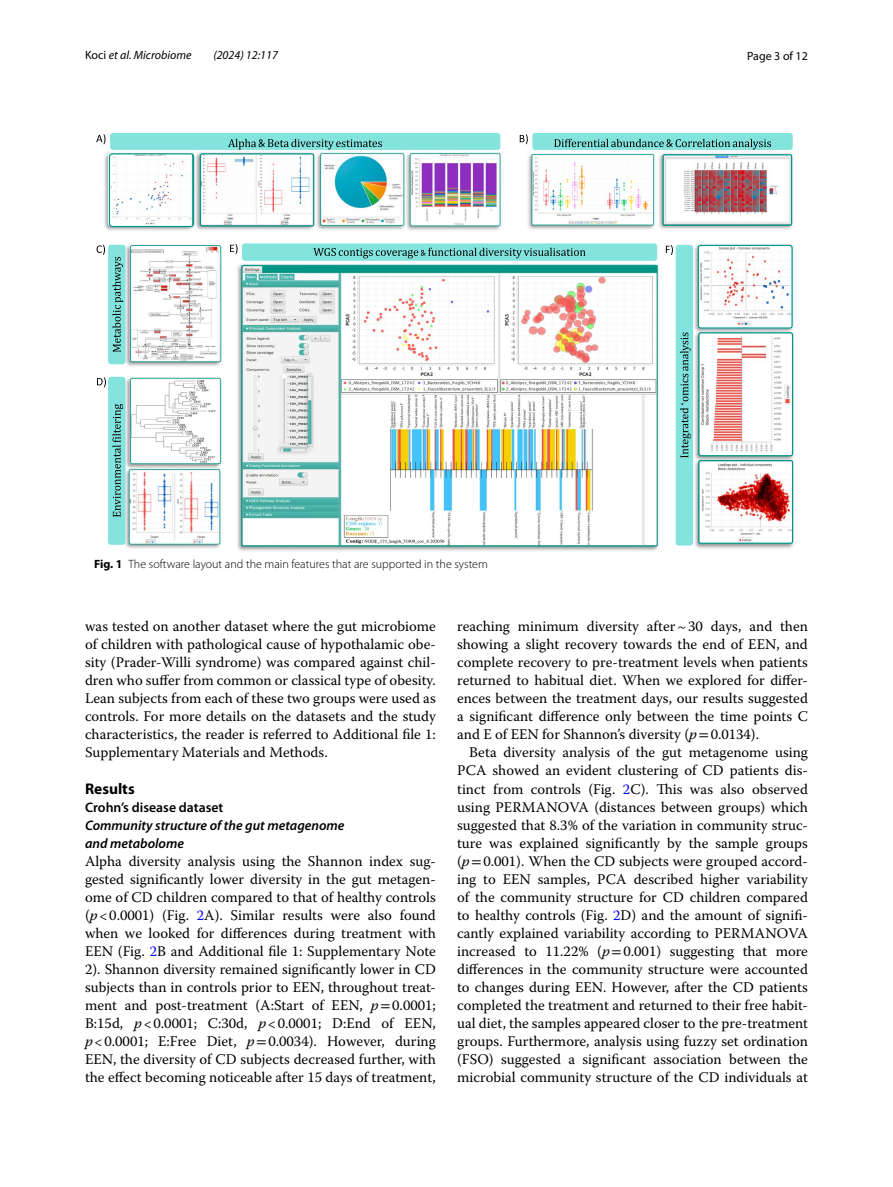
<style>
.page{position:relative;width:893px;height:1187px;background:#fff}
.page>*{position:absolute;margin:0;border:0;box-sizing:border-box;transform-origin:0 0}
.t1{font:700 15.45px "Myriad Pro";color:#000}
.t2{font:14.7px/18px "Warnock Pro";color:#000;text-align:justify}
.t3{font:italic 600 13.8px/18px "Myriad Pro";color:#000}
.t4{font:600 13.8px "Myriad Pro";color:#000}
.t5{font:300 12px "Myriad Pro";color:#000}
.t6{font:italic 12px "Myriad Pro";color:#000}
.t7{font:12px "Myriad Pro";color:#000}
.s1{font-style:normal}
.s2{font-weight:700}
.s3{font-style:italic}
.s4{color:#00f}
.s5{font-family:"STIX"}
</style>
<div class="page">
<img style="left:103px;top:151px;width:691px;height:400px">
<svg style="left:698px;top:245px;width:95px;height:299px"></svg>
<div style="left:108px;top:377px;width:17px;height:167px;background:#83e3dd;border-radius:3px"></div>
<svg style="left:112px;top:404px;width:11px;height:113px"></svg>
<div style="left:676px;top:245px;width:17px;height:300px;background:#83e3dd;border-radius:3px"></div>
<svg style="left:680px;top:332px;width:11px;height:125px"></svg>
<div style="left:108px;top:245px;width:18px;height:119px;background:#83e3dd;border-radius:3px"></div>
<svg style="left:113px;top:257px;width:10px;height:95px"></svg>
<svg style="left:109px;top:153px;width:85px;height:74px"></svg>
<div style="left:110px;top:133px;width:390px;height:17px;background:#83e3dd;border-radius:3px"></div>
<svg style="left:200px;top:139px;width:182px;height:87px"></svg>
<div style="left:532px;top:133px;width:261px;height:17px;background:#83e3dd;border-radius:3px"></div>
<img style="left:554px;top:139px;width:238px;height:87px">
<div style="left:242px;top:243px;width:415px;height:18px;background:#83e3dd;border-radius:3px"></div>
<svg style="left:313px;top:248px;width:272px;height:10px"></svg>
<svg style="left:96px;top:134px;width:10px;height:10px"></svg>
<svg style="left:520px;top:134px;width:8px;height:10px"></svg>
<svg style="left:97px;top:245px;width:8px;height:10px"></svg>
<svg style="left:97px;top:377px;width:9px;height:10px"></svg>
<svg style="left:230px;top:244px;width:8px;height:10px"></svg>
<svg style="left:666px;top:245px;width:7px;height:10px"></svg>
<svg style="left:242px;top:265px;width:416px;height:281px"></svg>
<svg style="left:130px;top:245px;width:91px;height:117px"></svg>
<svg style="left:130px;top:378px;width:91px;height:86px"></svg>
<p class="t6" style="left:85px;top:48px;width:108px"><span class="s1">Koci</span> et al. Microbiome</p>
<p class="t6" style="left:213px;top:48px;width:66px">(2024) 12:117</p>
<p class="t7" style="left:747px;top:48px;width:62px">Page 3 of 12</p>
<p class="t5" style="left:94px;top:557px;width:395px"><span class="s2">Fig. 1</span> The software layout and the main features that are supported in the system</p>
<p class="t2" style="left:85px;top:617px;width:352px">was tested on another dataset where the gut microbiome of children with pathological cause of hypothalamic obe&shy;sity (Prader-Willi syndrome) was compared against chil&shy;dren who suffer from common or classical type of obesity.<br>Lean subjects from each of these two groups were used as controls. For more details on the datasets and the study characteristics, the reader is referred to Additional file 1:<br>Supplementary Materials and Methods.</p>
<p class="t1" style="left:85px;top:778px;width:51px">Results</p>
<p class="t4" style="left:85px;top:798px;width:140px">Crohn’s disease dataset</p>
<p class="t3" style="left:85px;top:815px;width:261px">Community structure of the gut metagenome and metabolome</p>
<p class="t2" style="left:85px;top:851px;width:352px">Alpha diversity analysis using the Shannon index sug&shy;gested significantly lower diversity in the gut metagen&shy;ome of CD children compared to that of healthy controls (<span class="s3">p</span>&lt;0.0001) (Fig. <span class="s4">2</span>A). Similar results were also found when we looked for differences during treatment with EEN (Fig. <span class="s4">2</span>B and Additional file 1: Supplementary Note 2). Shannon diversity remained significantly lower in CD subjects than in controls prior to EEN, throughout treat&shy;ment and post-treatment (A:Start of EEN, <span class="s3">p</span><span class="s5">=</span>0.0001; B:15d, <span class="s3">p</span>&lt;0.0001; C:30d, <span class="s3">p</span>&lt;0.0001; D:End of EEN, <span class="s3">p</span>&lt;0.0001; E:Free Diet, <span class="s3">p</span><span class="s5">=</span>0.0034). However, during EEN, the diversity of CD subjects decreased further, with the effect becoming noticeable after 15 days of treatment,</p>
<p class="t2" style="left:457px;top:617px;width:352px">reaching minimum diversity after~30 days, and then showing a slight recovery towards the end of EEN, and complete recovery to pre-treatment levels when patients returned to habitual diet. When we explored for differ&shy;ences between the treatment days, our results suggested a significant difference only between the time points C and E of EEN for Shannon’s diversity (<span class="s3">p</span><span class="s5">=</span>0.0134).</p>
<p class="t2" style="left:457px;top:743px;width:352px;text-indent:12px">Beta diversity analysis of the gut metagenome using PCA showed an evident clustering of CD patients dis&shy;tinct from controls (Fig. <span class="s4">2</span>C). This was also observed using PERMANOVA (distances between groups) which suggested that 8.3% of the variation in community struc&shy;ture was explained significantly by the sample groups (<span class="s3">p</span><span class="s5">=</span>0.001). When the CD subjects were grouped accord&shy;ing to EEN samples, PCA described higher variability of the community structure for CD children compared to healthy controls (Fig. <span class="s4">2</span>D) and the amount of signifi&shy;cantly explained variability according to PERMANOVA increased to 11.22% (<span class="s3">p</span><span class="s5">=</span>0.001) suggesting that more differences in the community structure were accounted to changes during EEN. However, after the CD patients completed the treatment and returned to their free habit&shy;ual diet, the samples appeared closer to the pre-treatment groups. Furthermore, analysis using fuzzy set ordination (FSO) suggested a significant association between the microbial community structure of the CD individuals at</p>
</div>
